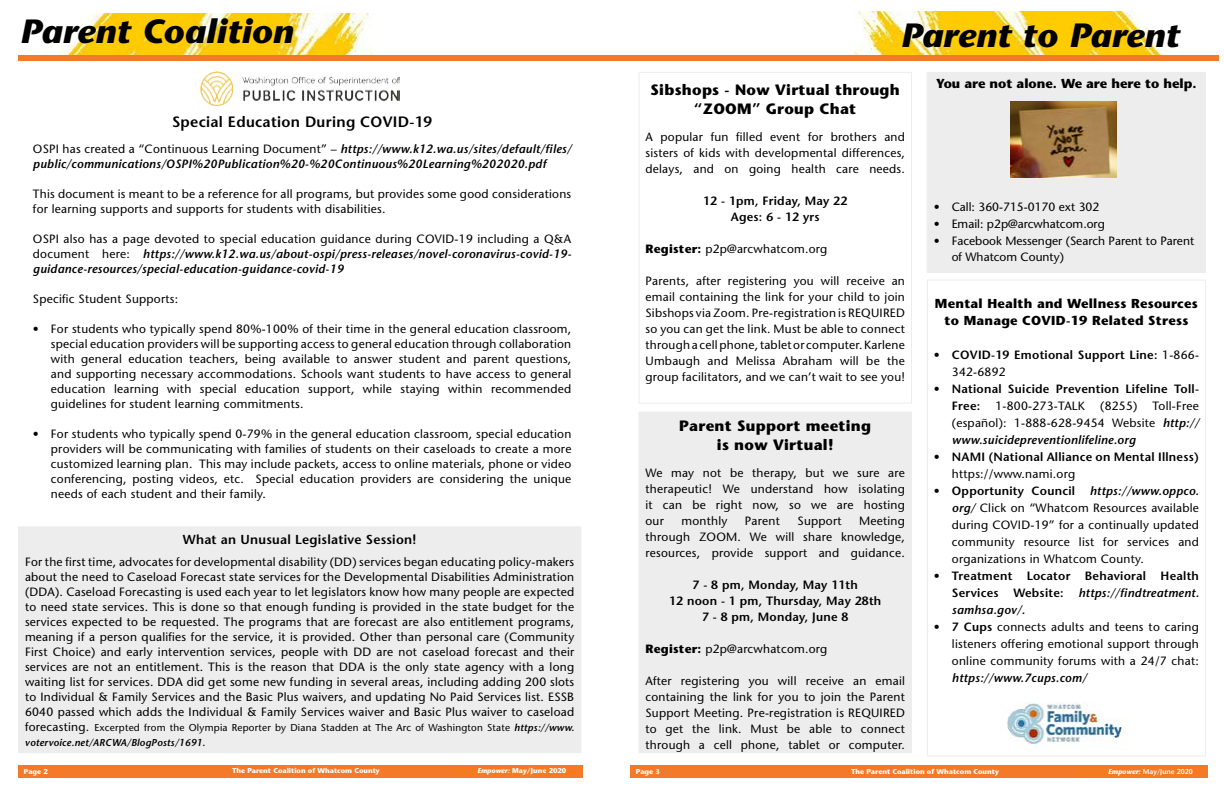
<style>
.page{position:relative;width:1224px;height:792px;background:#fff}
.page>*{position:absolute;margin:0;border:0;box-sizing:border-box;transform-origin:0 0}
.t1{font:italic 700 33.6px "Stone Sans Std";color:#000;scale:1.05 1}
.t2{font:700 15px/19px "Stone Sans Std";letter-spacing:.02em;color:#000;text-align:center}
.t3{font:600 15px "Stone Sans Std";letter-spacing:.02em;color:#000}
.t4{font:700 13px/17px "Stone Sans Std";letter-spacing:.02em;color:#000;text-align:center}
.t5{font:600 13px "Stone Sans Std";letter-spacing:.02em;color:#000}
.t6{font:700 13px "Stone Sans Std";color:#000}
.t7{font:500 12px/15px "Stone Sans Std";letter-spacing:.02em;color:#000;text-align:justify}
.t8{font:italic 600 12px/15px "Stone Sans Std";letter-spacing:.02em;color:#000}
.t9{font:600 12px/17px "Stone Sans Std";letter-spacing:.02em;color:#000}
.t10{font:500 12px/16px "Stone Sans Std";color:#000}
.t11{font:500 10px/15px "Stone Sans Std";letter-spacing:.02em;color:#000}
.t12{font:700 7px "Stone Sans Std";color:#fff}
.t13{font:600 7px "Stone Sans Std";color:#fff}
.s1{font-weight:500;font-style:normal}
.s2{font-size:12px}
.s3{font-weight:600;font-style:italic}
.s4{font-weight:700}
.s5{font-weight:500}
.s6{font-weight:600}
.s7{font-style:italic}
.s8{font-weight:700;font-style:italic}
</style>
<div class="page">
<img style="left:60px;top:13px;width:312px;height:42px">
<div style="left:630px;top:765px;width:282px;height:13px;background:#f47929"></div>
<div style="left:18px;top:765px;width:282px;height:13px;background:#f47929"></div>
<div style="left:18px;top:55px;width:1200px;height:6px;background:#f47929"></div>
<img style="left:855px;top:11px;width:312px;height:44px">
<div style="left:300px;top:765px;width:282px;height:13px;background:#f47929"></div>
<div style="left:451px;top:768px;width:115px;height:8px;background:#f47b20"></div>
<div style="left:912px;top:765px;width:296px;height:12px;background:#f47929"></div>
<div style="left:1078px;top:769px;width:115px;height:8px;background:#f47b20"></div>
<div style="left:927px;top:280px;width:279px;height:477px;border:1px solid #ededee"></div>
<div style="left:927px;top:72px;width:279px;height:200px;background:#ededee"></div>
<div style="left:927px;top:72px;width:279px;height:201px;border:1px solid #ededee"></div>
<img style="left:1010px;top:102px;width:107px;height:76px">
<div style="left:638px;top:72px;width:274px;height:332px;border:1px solid #ededee"></div>
<div style="left:639px;top:412px;width:273px;height:341px;background:#ededee"></div>
<img style="left:1007px;top:702px;width:119px;height:48px">
<img style="left:200px;top:72px;width:200px;height:33px">
<div style="left:18px;top:527px;width:563px;height:226px;background:#ededee"></div>
<div style="left:18px;top:526px;width:563px;height:227px;border:1px solid #ededee"></div>
<h1 class="t1" style="left:20px;top:11px;width:262px">Parent Coalition</h1>
<p class="t3" style="left:172px;top:113px;width:262px">Special Education During COVID-19</p>
<p class="t8" style="left:33px;top:141px;width:540px"><span class="s1">OSPI has created a “Continuous Learning Document” –</span> https://www.k12.wa.us/sites/default/files/ public/communications/OSPI%20Publication%20-%20Continuous%20Learning%202020.pdf</p>
<p class="t7" style="left:33px;top:186px;width:540px">This document is meant to be a reference for all programs, but provides some good considerations for learning supports and supports for students with disabilities.</p>
<p class="t8" style="left:33px;top:231px;width:540px;text-align:justify"><span class="s1">OSPI also has a page devoted to special education guidance during COVID-19 including a Q&amp;A document here:</span> https://www.k12.wa.us/about-ospi/press-releases/novel-coronavirus-covid-19- guidance-resources/special-education-guidance-covid-19</p>
<p class="t7" style="left:33px;top:291px;width:147px">Specific Student Supports:</p>
<p class="t7" style="left:51px;top:321px;width:522px;text-indent:-18px">• For students who typically spend 80%-100% of their time in the general education classroom, special education providers will be supporting access to general education through collaboration with general education teachers, being available to answer student and parent questions, and supporting necessary accommodations. Schools want students to have access to general education learning with special education support, while staying within recommended guidelines for student learning commitments.</p>
<p class="t7" style="left:51px;top:426px;width:522px;text-indent:-18px">• For students who typically spend 0-79% in the general education classroom, special education providers will be communicating with families of students on their caseloads to create a more customized learning plan. This may include packets, access to online materials, phone or video conferencing, posting videos, etc. Special education providers are considering the unique needs of each student and their family.</p>
<p class="t5" style="left:183px;top:531px;width:235px">What an Unusual Legislative Session!</p>
<p class="t7" style="left:25px;top:554px;width:551px">For the first time, advocates for developmental disability (DD) services began educating policy-makers about the need to Caseload Forecast state services for the Developmental Disabilities Administration (DDA). Caseload Forecasting is used each year to let legislators know how many people are expected to need state services. This is done so that enough funding is provided in the state budget for the services expected to be requested. The programs that are forecast are also entitlement programs, meaning if a person qualifies for the service, it is provided. Other than personal care (Community First Choice) and early intervention services, people with DD are not caseload forecast and their services are not an entitlement. This is the reason that DDA is the only state agency with a long waiting list for services. DDA did get some new funding in several areas, including adding 200 slots to Individual &amp; Family Services and the Basic Plus waivers, and updating No Paid Services list. ESSB 6040 passed which adds the Individual &amp; Family Services waiver and Basic Plus waiver to caseload</p>
<p class="t11" style="left:25px;top:720px;width:551px"><span class="s2">forecasting.</span> Excerpted from the Olympia Reporter by Diana Stadden at The Arc of Washington State <span class="s3">https://www. votervoice.net/ARCWA/BlogPosts/1691.</span></p>
<h1 class="t1" style="left:900px;top:15px;width:268px">Parent to Parent</h1>
<p class="t2" style="left:651px;top:80px;width:251px">Sibshops - Now Virtual through “ZOOM” Group Chat</p>
<p class="t7" style="left:646px;top:129px;width:261px;line-height:16px">A popular fun filled event for brothers and sisters of kids with developmental differences, delays, and on going health care needs.</p>
<p class="t9" style="left:703px;top:193px;width:146px;line-height:16px;text-align:center">12 - 1pm, Friday, May 22<br>Ages: 6 - 12 yrs</p>
<p class="t7" style="left:645px;top:241px;width:183px"><span class="s4">Register:</span> p2p@arcwhatcom.org</p>
<p class="t7" style="left:645px;top:273px;width:261px;line-height:16px">Parents, after registering you will receive an email containing the link for your child to join Sibshops via Zoom. Pre-registration is REQUIRED so you can get the link. Must be able to connect through a cell phone, tablet or computer. Karlene Umbaugh and Melissa Abraham will be the group facilitators, and we can’t wait to see you!</p>
<p class="t2" style="left:679px;top:417px;width:193px">Parent Support meeting is now Virtual!</p>
<p class="t7" style="left:646px;top:465px;width:261px;line-height:16px">We may not be therapy, but we sure are therapeutic! We understand how isolating it can be right now, so we are hosting our</p>
<p class="t7" style="left:681px;top:514px;width:48px">monthly</p>
<p class="t7" style="left:745px;top:514px;width:37px">Parent</p>
<p class="t7" style="left:798px;top:514px;width:46px">Support</p>
<p class="t7" style="left:646px;top:513px;width:261px;line-height:16px;text-indent:214px">Meeting through ZOOM. We will share knowledge, resources, provide support and guidance.</p>
<p class="t9" style="left:669px;top:577px;width:214px;line-height:16px;text-align:center">7 - 8 pm, Monday, May 11th<br>12 noon - 1 pm, Thursday, May 28th<br>7 - 8 pm, Monday, June 8</p>
<p class="t7" style="left:646px;top:642px;width:183px"><span class="s4">Register:</span> p2p@arcwhatcom.org</p>
<p class="t7" style="left:646px;top:673px;width:261px;line-height:16px">After registering you will receive an email containing the link for you to join the Parent Support Meeting. Pre-registration is REQUIRED to get the link. Must be able to connect through a cell phone, tablet or computer.</p>
<p class="t6" style="left:936px;top:76px;width:262px">You are not alone. We are here to help.</p>
<p class="t10" style="left:934px;top:199px;width:167px">• Call: 360-715-0170 ext 302</p>
<p class="t10" style="left:934px;top:216px;width:173px">• Email: p2p@arcwhatcom.org</p>
<p class="t10" style="left:952px;top:233px;width:244px;text-indent:-18px">• Facebook Messenger (Search Parent to Parent of Whatcom County)</p>
<p class="t4" style="left:935px;top:295px;width:265px">Mental Health and Wellness Resources to Manage COVID-19 Related Stress</p>
<p class="t9" style="left:952px;top:347px;width:249px;text-indent:-18px">• COVID-19 Emotional Support Line: <span class="s5">1-866-<br>342-6892</span></p>
<p class="t9" style="left:952px;top:381px;width:249px;text-indent:-18px">• National Suicide Prevention Lifeline Toll-<br>Free:</p>
<p class="t7" style="left:952px;top:398px;width:249px;line-height:17px;text-indent:201px">Toll-Free (español): 1-888-628-9454 Website <span class="s3">http:// www.suicidepreventionlifeline.org</span></p>
<p class="t9" style="left:934px;top:449px;width:267px">• NAMI (National Alliance on Mental Illness)</p>
<p class="t7" style="left:952px;top:467px;width:125px">https://www.nami.org</p>
<p class="t7" style="left:952px;top:483px;width:249px;line-height:17px;text-indent:-18px"><span class="s6">• Opportunity Council</span> <span class="s3">https://www.oppco. org/</span> Click on “Whatcom Resources available during COVID-19” for a continually updated community resource list for services and organizations in Whatcom County.</p>
<p class="t9" style="left:952px;top:568px;width:249px;text-align:justify;text-indent:-18px">• Treatment Locator Behavioral Health Services Website: <span class="s7">https://findtreatment. samhsa.gov/.</span></p>
<p class="t7" style="left:952px;top:619px;width:249px;line-height:17px;text-indent:-18px"><span class="s6">• 7 Cups</span> connects adults and teens to caring listeners offering emotional support through online community forums with a 24/7 chat:</p>
<p class="t8" style="left:952px;top:671px;width:136px">https://www.7cups.com/</p>
<p class="t7" style="left:996px;top:399px;width:91px">1-800-273-TALK</p>
<p class="t7" style="left:1100px;top:399px;width:39px">(8255)</p>
<p class="t12" style="left:232px;top:766px;width:149px">The Parent Coalition of Whatcom County</p>
<p class="t12" style="left:477px;top:766px;width:90px"><span class="s7">Empower:</span> May/June 2020</p>
<p class="t12" style="left:851px;top:767px;width:149px">The Parent Coalition of Whatcom County</p>
<p class="t13" style="left:1108px;top:768px;width:86px"><span class="s8">Empower:</span> May/June 2020</p>
<p class="t12" style="left:24px;top:767px;width:25px">Page 2</p>
<p class="t12" style="left:488px;top:769px;width:87px"><span class="s7">Empower:</span> October 2018</p>
<p class="t12" style="left:636px;top:767px;width:25px">Page 3</p>
</div>
